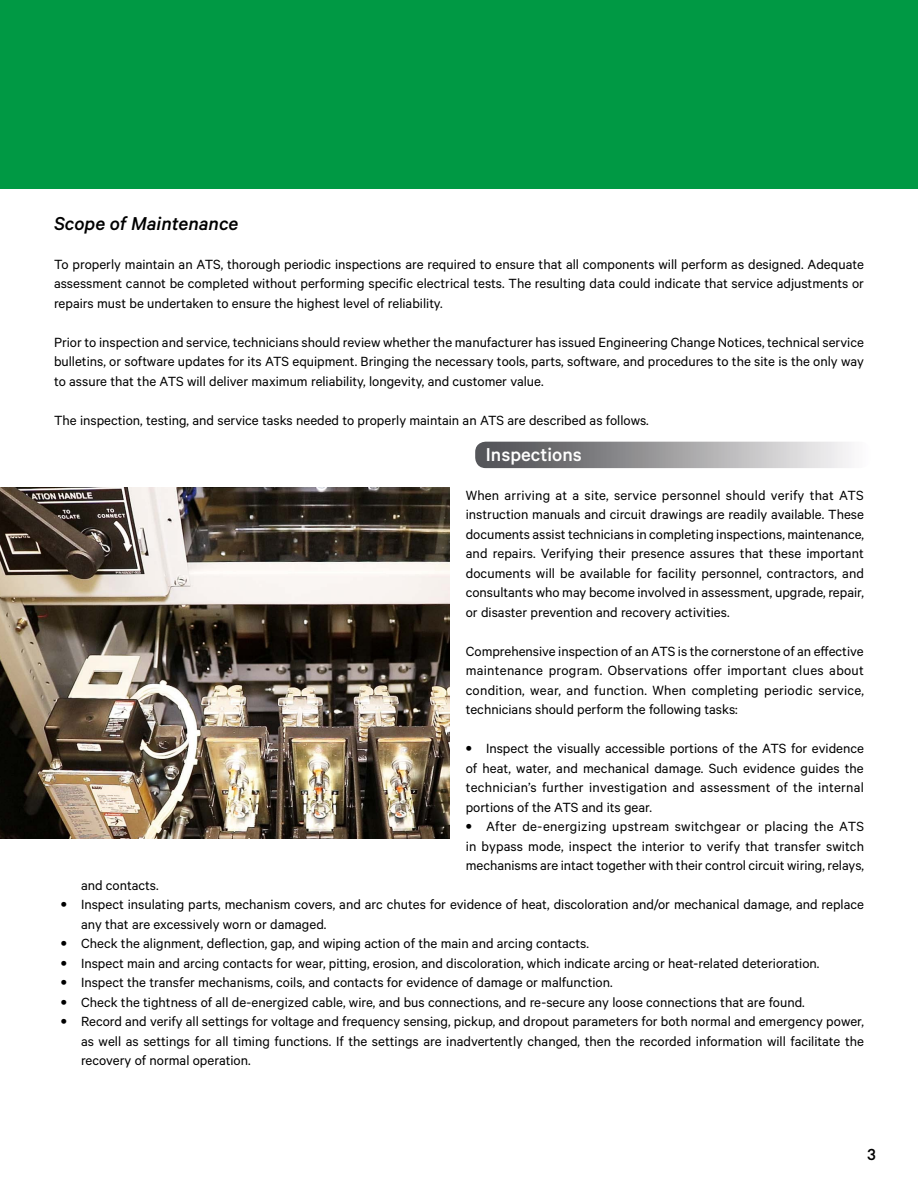
<style>
.page{position:relative;width:918px;height:1188px;background:#fff}
.page>*{position:absolute;margin:0;border:0;box-sizing:border-box;transform-origin:0 0}
.t1{font:italic 500 21px "Calibre";color:#000}
.t2{font:500 21px "Calibre";color:#fff}
.t3{font:500 18px "Calibre";color:#000}
.t4{font:15px/19.5px "Calibre";color:#000;text-align:justify}
.s1{font-size:18px}
</style>
<div class="page">
<svg style="left:475px;top:442px;width:376px;height:26px;background:#9f9ea1"></svg>
<img style="left:0;top:488px;width:450px;height:351px">
<div style="left:0;top:0;width:918px;height:189px;background:#094"></div>
<h1 class="t1" style="left:54px;top:211px;width:186px">Scope of Maintenance</h1>
<p class="t4" style="left:54px;top:254px;width:811px">To properly maintain an ATS, thorough periodic inspections are required to ensure that all components will perform as designed. Adequate assessment cannot be completed without performing specific electrical tests. The resulting data could indicate that service adjustments or repairs must be undertaken to ensure the highest level of reliability.</p>
<p class="t4" style="left:54px;top:332px;width:811px">Prior to inspection and service, technicians should review whether the manufacturer has issued Engineering Change Notices, technical service bulletins, or software updates for its ATS equipment. Bringing the necessary tools, parts, software, and procedures to the site is the only way to assure that the ATS will deliver maximum reliability, longevity, and customer value.</p>
<p class="t4" style="left:54px;top:410px;width:596px">The inspection, testing, and service tasks needed to properly maintain an ATS are described as follows.</p>
<h1 class="t2" style="left:486px;top:442px;width:97px">Inspections</h1>
<p class="t4" style="left:466px;top:485px;width:400px">When arriving at a site, service personnel should verify that ATS instruction manuals and circuit drawings are readily available. These documents assist technicians in completing inspections, maintenance, and repairs. Verifying their presence assures that these important documents will be available for facility personnel, contractors, and consultants who may become involved in assessment, upgrade, repair, or disaster prevention and recovery activities.</p>
<p class="t4" style="left:466px;top:641px;width:400px">Comprehensive inspection of an ATS is the cornerstone of an effective maintenance program. Observations offer important clues about condition, wear, and function. When completing periodic service, technicians should perform the following tasks:</p>
<p class="t4" style="left:466px;top:738px;width:400px"><span class="s1">•</span> Inspect the visually accessible portions of the ATS for evidence of heat, water, and mechanical damage. Such evidence guides the technician’s further investigation and assessment of the internal portions of the ATS and its gear.</p>
<p class="t4" style="left:466px;top:816px;width:400px"><span class="s1">•</span> After de-energizing upstream switchgear or placing the ATS in bypass mode, inspect the interior to verify that transfer switch mechanisms are intact together with their control circuit wiring, relays,</p>
<p class="t4" style="left:81px;top:875px;width:79px">and contacts.</p>
<p class="t4" style="left:81px;top:894px;width:785px;text-indent:-20px"><span class="s1">•</span> Inspect insulating parts, mechanism covers, and arc chutes for evidence of heat, discoloration and/or mechanical damage, and replace any that are excessively worn or damaged.</p>
<p class="t4" style="left:61px;top:933px;width:530px"><span class="s1">•</span> Check the alignment, deflection, gap, and wiping action of the main and arcing contacts.</p>
<p class="t4" style="left:61px;top:953px;width:760px"><span class="s1">•</span> Inspect main and arcing contacts for wear, pitting, erosion, and discoloration, which indicate arcing or heat-related deterioration.</p>
<p class="t4" style="left:61px;top:972px;width:553px"><span class="s1">•</span> Inspect the transfer mechanisms, coils, and contacts for evidence of damage or malfunction.</p>
<p class="t4" style="left:61px;top:992px;width:746px"><span class="s1">•</span> Check the tightness of all de-energized cable, wire, and bus connections, and re-secure any loose connections that are found.</p>
<p class="t4" style="left:81px;top:1011px;width:785px;text-indent:-20px"><span class="s1">•</span> Record and verify all settings for voltage and frequency sensing, pickup, and dropout parameters for both normal and emergency power, as well as settings for all timing functions. If the settings are inadvertently changed, then the recorded information will facilitate the recovery of normal operation.</p>
<p class="t3" style="left:868px;top:1144px;width:10px">3</p>
</div>
